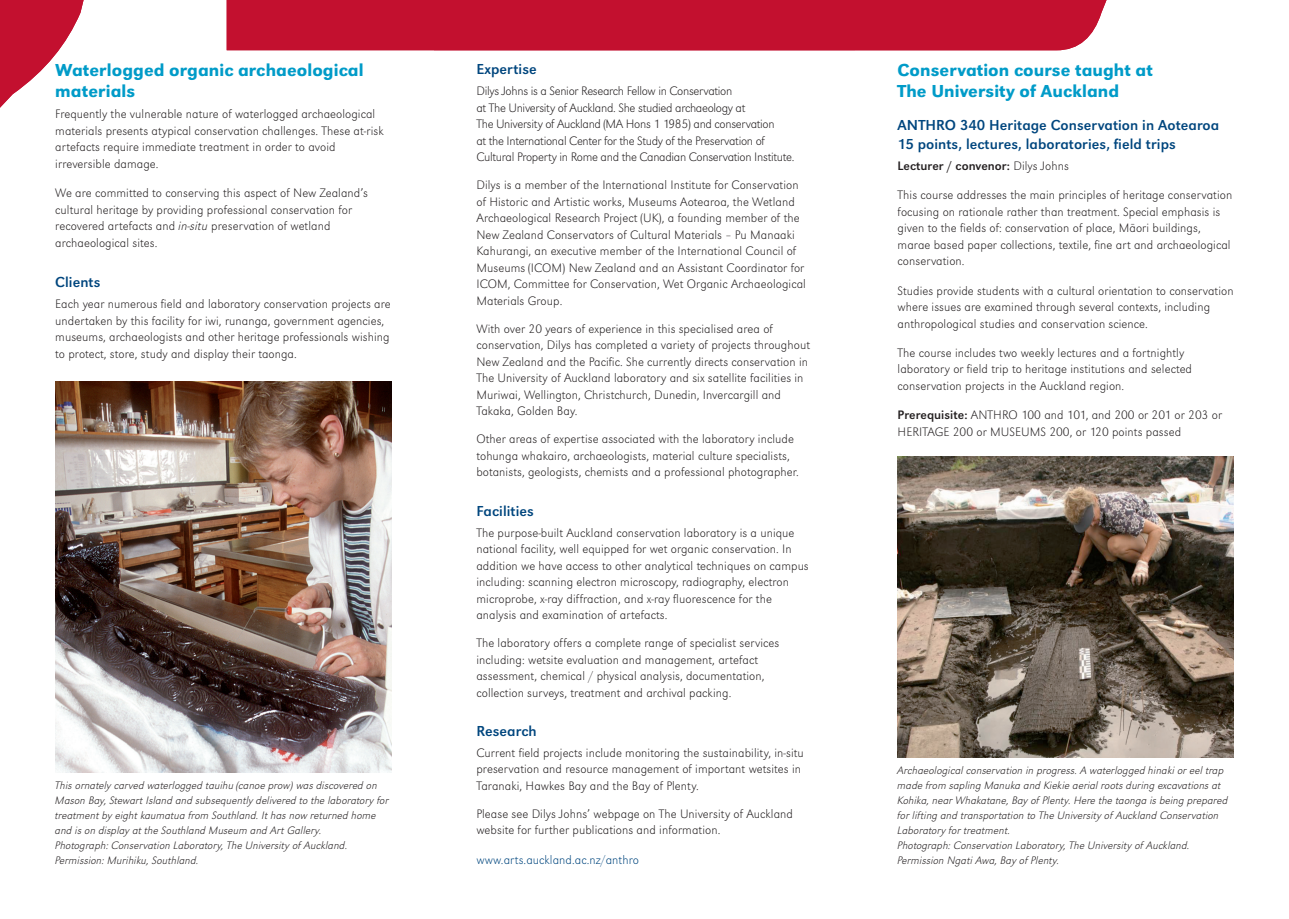
<style>
.page{position:relative;width:1289px;height:919px;background:#fff}
.page>*{position:absolute;margin:0;border:0;box-sizing:border-box;transform-origin:0 0}
._1c__Flyer_Subhead_A{font:500 18px/21px "Grot Macron";letter-spacing:.005em;color:#009bc8}
._1d__Flyer_Subhead_B{font:15px/19.5px "Grot Macron Reg";letter-spacing:.005em;color:#00467e}
._3a__Flyer_Bodycopy{font:12.75px/16.5px "Grot Macron Extra Lt";letter-spacing:.005em;color:#231f20}
._3a__Flyer_Bodycopy-2{font:12.75px/16.5px "Grot Macron Extra Lt";letter-spacing:-.025em;color:#231f20}
._3a__Flyer_Bodycopy-3{font:12.75px "Grot Macron Extra Lt";letter-spacing:.005em;color:#00467e}
._3a__Flyer_Bodycopy-4{font:12.75px "Grot Macron Reg";letter-spacing:.005em;color:#231f20}
._5a__Flyer_Quotation{font:11.25px/15px "Grot Macron Extra Lt Ita";letter-spacing:.005em;color:#231f20}
.s1{font-family:"Grot Macron Extra Lt Ita"}
.s2{font-family:"Grot Macron Extra Lt"}
.s3{font-family:"Grot Macron Reg"}
</style>
<div class="page">
<img style="left:55px;top:382px;width:336px;height:390px">
<img style="left:897px;top:456px;width:336px;height:301px">
<svg style="left:0;top:0;width:1106px;height:108px"></svg>
<p class="_1c__Flyer_Subhead_A" style="left:55px;top:60px;width:310px">Waterlogged organic archaeological materials</p>
<p class="_3a__Flyer_Bodycopy" style="left:55px;top:106px;width:330px">Frequently the vulnerable nature of waterlogged archaeological materials presents atypical conservation challenges. These at-risk artefacts require immediate treatment in order to avoid irreversible damage.</p>
<p class="_3a__Flyer_Bodycopy" style="left:55px;top:185px;width:314px">We are committed to conserving this aspect of New Zealand’s cultural heritage by providing professional conservation for recovered artefacts and <span class="s1">in-situ</span> preservation of wetland archaeological sites.</p>
<p class="_1d__Flyer_Subhead_B" style="left:55px;top:273px;width:47px">Clients</p>
<p class="_3a__Flyer_Bodycopy" style="left:55px;top:296px;width:337px">Each year numerous field and laboratory conservation projects are undertaken by this facility for iwi, runanga, government agencies, museums, archaeologists and other heritage professionals wishing to protect, store, study and display their taonga.</p>
<p class="_5a__Flyer_Quotation" style="left:55px;top:777px;width:335px">This ornately carved waterlogged tauihu (canoe prow) was discovered on Mason Bay, Stewart Island and subsequently delivered to the laboratory for treatment by eight kaumatua from Southland. It has now returned home and is on display at the Southland Museum and Art Gallery.</p>
<p class="_5a__Flyer_Quotation" style="left:55px;top:837px;width:294px">Photograph: Conservation Laboratory, The University of Auckland.<br>Permission: Murihiku, Southland.</p>
<p class="_1d__Flyer_Subhead_B" style="left:476px;top:60px;width:62px">Expertise</p>
<p class="_3a__Flyer_Bodycopy-2" style="left:476px;top:83px;width:319px">Dilys Johns is a Senior Research Fellow in Conservation<br>at The University of Auckland. She studied archaeology at<br>The University of Auckland (MA Hons 1 1985) and conservation<br>at the International Center for the Study of the Preservation of Cultural Property in Rome and the Canadian Conservation Institute.</p>
<p class="_3a__Flyer_Bodycopy" style="left:476px;top:177px;width:331px">Dilys is a member of the International Institute for Conservation of Historic and Artistic works, Museums Aotearoa, the Wetland Archaeological Research Project (UK), a founding member of the New Zealand Conservators of Cultural Materials – Pu Manaaki Kahurangi, an executive member of the International Council of Museums (ICOM) New Zealand and an Assistant Coordinator for ICOM, Committee for Conservation, Wet Organic Archaeological Materials Group.</p>
<p class="_3a__Flyer_Bodycopy" style="left:476px;top:320px;width:335px">With over 20 years of experience in this specialised area of conservation, Dilys has completed a variety of projects throughout New Zealand and the Pacific. She currently directs conservation in The University of Auckland laboratory and six satellite facilities in Muriwai, Wellington, Christchurch, Dunedin, Invercargill and Takaka, Golden Bay.</p>
<p class="_3a__Flyer_Bodycopy" style="left:476px;top:431px;width:324px">Other areas of expertise associated with the laboratory include tohunga whakairo, archaeologists, material culture specialists, botanists, geologists, chemists and a professional photographer.</p>
<p class="_1d__Flyer_Subhead_B" style="left:476px;top:501px;width:59px">Facilities</p>
<p class="_3a__Flyer_Bodycopy" style="left:476px;top:524px;width:334px">The purpose-built Auckland conservation laboratory is a unique national facility, well equipped for wet organic conservation. In addition we have access to other analytical techniques on campus including: scanning electron microscopy, radiography, electron microprobe, x-ray diffraction, and x-ray fluorescence for the analysis and examination of artefacts.</p>
<p class="_3a__Flyer_Bodycopy" style="left:476px;top:634px;width:304px">The laboratory offers a complete range of specialist services including: wetsite evaluation and management, artefact assessment, chemical / physical analysis, documentation, collection surveys, treatment and archival packing.</p>
<p class="_1d__Flyer_Subhead_B" style="left:476px;top:721px;width:62px">Research</p>
<p class="_3a__Flyer_Bodycopy" style="left:476px;top:744px;width:329px">Current field projects include monitoring the sustainability, in-situ preservation and resource management of important wetsites in<br>Taranaki, Hawkes Bay and the Bay of Plenty.</p>
<p class="_3a__Flyer_Bodycopy" style="left:476px;top:805px;width:318px">Please see Dilys Johns’ webpage on The University of Auckland website for further publications and information.</p>
<p class="_3a__Flyer_Bodycopy-3" style="left:476px;top:852px;width:164px">www.arts.auckland.ac.nz/anthro</p>
<p class="_1c__Flyer_Subhead_A" style="left:897px;top:60px;width:257px">Conservation course taught at<br>The University of Auckland</p>
<p class="_1d__Flyer_Subhead_B" style="left:897px;top:115px;width:323px">ANTHRO 340 Heritage Conservation in Aotearoa<br>15 points, lectures, laboratories, field trips</p>
<p class="_3a__Flyer_Bodycopy-4" style="left:897px;top:158px;width:173px">Lecturer / convenor: <span class="s2">Dilys Johns</span></p>
<p class="_3a__Flyer_Bodycopy" style="left:897px;top:187px;width:336px">This course addresses the main principles of heritage conservation focusing on rationale rather than treatment. Special emphasis is given to the fields of: conservation of place, Mäori buildings, marae based paper collections, textile, fine art and archaeological conservation.</p>
<p class="_3a__Flyer_Bodycopy" style="left:897px;top:282px;width:337px">Studies provide students with a cultural orientation to conservation where issues are examined through several contexts, including anthropological studies and conservation science.</p>
<p class="_3a__Flyer_Bodycopy" style="left:897px;top:344px;width:296px">The course includes two weekly lectures and a fortnightly laboratory or field trip to heritage institutions and selected conservation projects in the Auckland region.</p>
<p class="_3a__Flyer_Bodycopy" style="left:897px;top:407px;width:326px"><span class="s3">Prerequisite:</span> ANTHRO 100 and 101, and 200 or 201 or 203 or<br>HERITAGE 200 or MUSEUMS 200, or 120 points passed</p>
<p class="_5a__Flyer_Quotation" style="left:897px;top:762px;width:332px">Archaeological conservation in progress. A waterlogged hinaki or eel trap made from sapling Manuka and Kiekie aerial roots during excavations at Kohika, near Whakatane, Bay of Plenty. Here the taonga is being prepared for lifting and transportation to The University of Auckland Conservation Laboratory for treatment.</p>
<p class="_5a__Flyer_Quotation" style="left:897px;top:837px;width:294px">Photograph: Conservation Laboratory, The University of Auckland.<br>Permission Ngati Awa, Bay of Plenty.</p>
</div>
